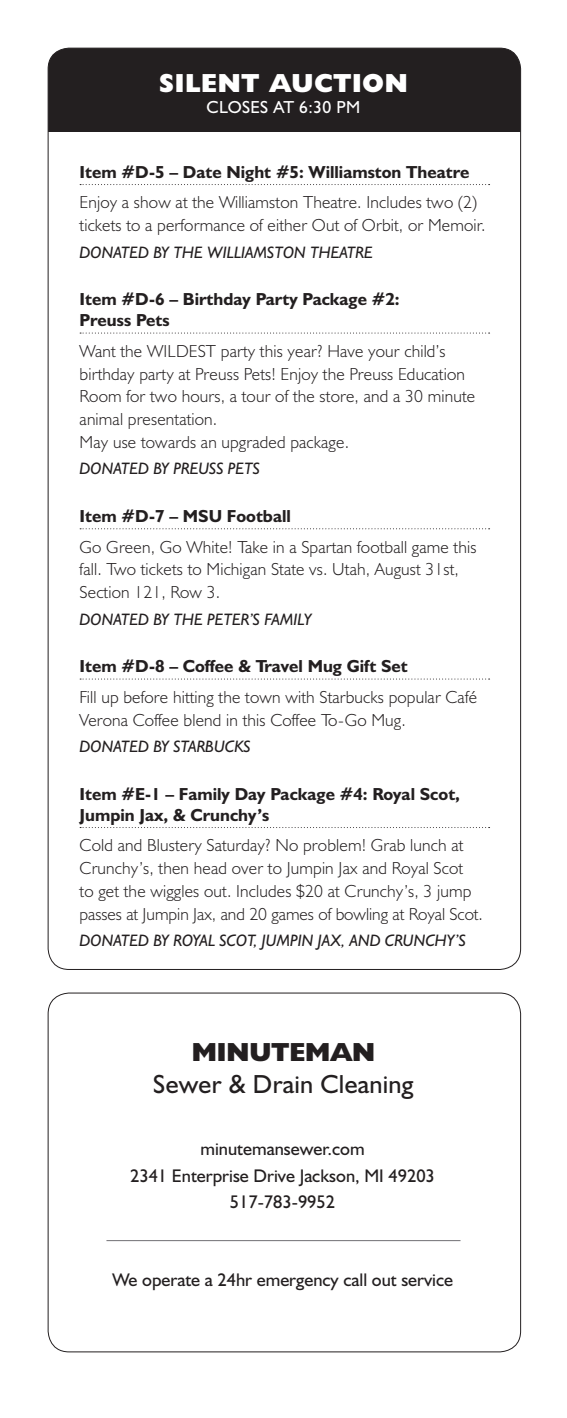
<style>
.page{position:relative;width:567px;height:1418px;background:#fff}
.page>*{position:absolute;margin:0;border:0;box-sizing:border-box;transform-origin:0 0}
.t1{font:26.25px "Humanist 521 BT";letter-spacing:.01em;color:#231f20}
.t2{font:800 26.25px "Humanist 521 BT";letter-spacing:.03em;color:#fff}
.t3{font:800 26.25px "Humanist 521 BT";color:#231f20}
.t4{font:18.38px/26.6px "Humanist 521 BT";color:#231f20;text-align:center}
.t5{font:300 17.5px/22.8px "Humanist 521 BT";letter-spacing:.01em;color:#231f20}
.t6{font:700 17.5px/21px "Humanist 521 BT";color:#231f20}
.t7{font:17.5px "Humanist 521 BT";letter-spacing:.02em;color:#fff}
.t8{font:italic 16.62px "Humanist 521 BT";color:#231f20}
</style>
<div class="page">
<div style="left:48px;top:48px;width:473px;height:84px;background:#231f20"></div>
<svg style="left:80px;top:184px;width:410px;height:1px"></svg>
<svg style="left:80px;top:332px;width:410px;height:1px"></svg>
<svg style="left:80px;top:528px;width:410px;height:1px"></svg>
<svg style="left:80px;top:678px;width:410px;height:1px"></svg>
<svg style="left:80px;top:827px;width:410px;height:1px"></svg>
<hr style="left:106px;top:1240px;width:355px;height:1px;background:#717074">
<h1 class="t2" style="left:159px;top:67px;width:250px">SILENT AUCTION</h1>
<p class="t7" style="left:207px;top:97px;width:155px">CLOSES AT 6:30 PM</p>
<p class="t6" style="left:80px;top:161px;width:391px">Item #D-5 – Date Night #5: Williamston Theatre</p>
<p class="t5" style="left:80px;top:191px;width:407px">Enjoy a show at the Williamston Theatre. Includes two (2) tickets to a performance of either Out of Orbit, or Memoir.</p>
<p class="t8" style="left:80px;top:242px;width:295px">DONATED BY THE WILLIAMSTON THEATRE</p>
<p class="t6" style="left:80px;top:288px;width:322px">Item #D-6 – Birthday Party Package #2:<br>Preuss Pets</p>
<p class="t5" style="left:80px;top:339px;width:397px">Want the WILDEST party this year? Have your child’s birthday party at Preuss Pets! Enjoy the Preuss Education Room for two hours, a tour of the store, and a 30 minute animal presentation.<br>May use towards an upgraded package.</p>
<p class="t8" style="left:80px;top:458px;width:182px">DONATED BY PREUSS PETS</p>
<p class="t6" style="left:80px;top:505px;width:213px">Item #D-7 – MSU Football</p>
<p class="t5" style="left:80px;top:535px;width:398px">Go Green, Go White! Take in a Spartan football game this fall. Two tickets to Michigan State vs. Utah, August 31st,<br>Section 121, Row 3.</p>
<p class="t8" style="left:80px;top:609px;width:234px">DONATED BY THE PETER’S FAMILY</p>
<p class="t6" style="left:80px;top:655px;width:330px">Item #D-8 – Coffee &amp; Travel Mug Gift Set</p>
<p class="t5" style="left:80px;top:685px;width:399px">Fill up before hitting the town with Starbucks popular Café<br>Verona Coffee blend in this Coffee To-Go Mug.</p>
<p class="t8" style="left:80px;top:736px;width:172px">DONATED BY STARBUCKS</p>
<p class="t6" style="left:80px;top:783px;width:382px">Item #E-1 – Family Day Package #4: Royal Scot,<br>Jumpin Jax, &amp; Crunchy’s</p>
<p class="t5" style="left:80px;top:833px;width:405px">Cold and Blustery Saturday? No problem! Grab lunch at Crunchy’s, then head over to Jumpin Jax and Royal Scot<br>to get the wiggles out. Includes $20 at Crunchy’s, 3 jump passes at Jumpin Jax, and 20 games of bowling at Royal Scot.</p>
<p class="t8" style="left:80px;top:930px;width:388px">DONATED BY ROYAL SCOT, JUMPIN JAX, AND CRUNCHY’S</p>
<h1 class="t3" style="left:192px;top:1035px;width:185px">MINUTEMAN</h1>
<h1 class="t1" style="left:153px;top:1067px;width:262px">Sewer &amp; Drain Cleaning</h1>
<p class="t4" style="left:130px;top:1135px;width:306px">minutemansewer.com<br>2341 Enterprise Drive Jackson, MI 49203<br>517-783-9952</p>
<p class="t4" style="left:113px;top:1266px;width:342px">We operate a 24hr emergency call out service</p>
</div>
